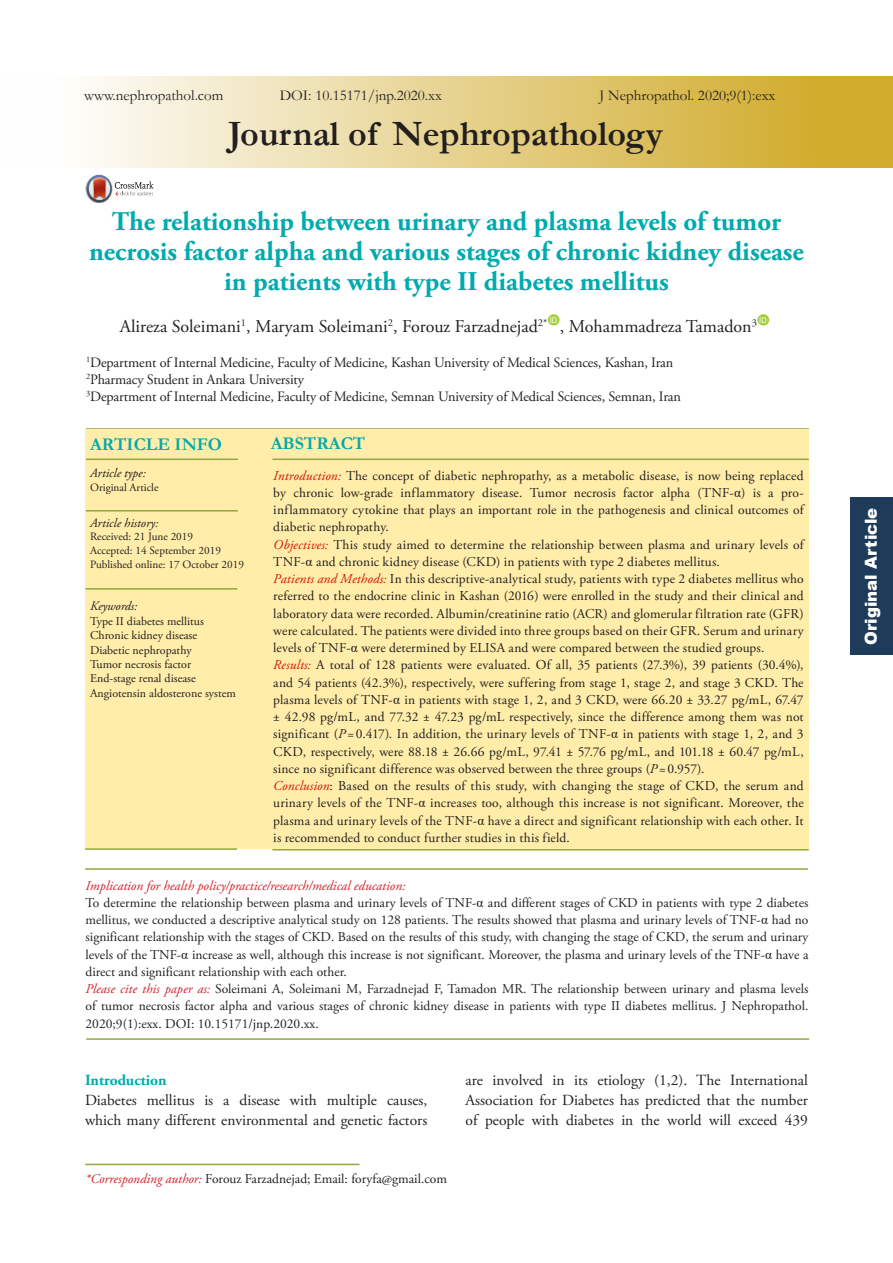
<style>
.page{position:relative;width:893px;height:1263px;background:#fff}
.page>*{position:absolute;margin:0;border:0;box-sizing:border-box;transform-origin:0 0}
.t1{font:700 36px "Garamond";color:#231f20}
.t2{font:700 27px/30px "Adobe Garamond Pro";color:#00aaad;text-align:center}
.t3{font:18px "Adobe Garamond Pro";color:#231f20}
.t4{font:700 18px "Garamond";color:#00aaad}
.t5{font:900 16.5px "Arial";color:#fff}
.Default{font:15.45px/20px "Adobe Garamond Pro";color:#231f20}
.Default-2{font:700 15.45px "Adobe Garamond Pro";color:#00aaad}
.t6{font:15px "Garamond";color:#231f20}
.t7{font:14.25px "Adobe Garamond Pro";letter-spacing:-.01em;color:#231f20}
.abstract{font:13.5px/17.2px "Adobe Garamond Pro";letter-spacing:.005em;color:#231f20;text-align:justify}
.t8{font:italic 13.5px "Adobe Garamond Pro";color:#d1232a}
.t9{font:italic 12.75px "Adobe Garamond Pro";color:#231f20}
.t10{font:12px "Adobe Garamond Pro";color:#231f20}
.t11{font:11.25px "Adobe Garamond Pro";color:#231f20}
.t12{font:7.8px "Arial";color:#fff}
.s1{font-style:italic;color:#d5130c}
.s2{font-family:"Times New Roman"}
.s3{font-style:italic}
.s4{font-style:italic;color:#d1232a}
</style>
<div class="page">
<div style="left:0;top:76px;width:893px;height:92px;background:linear-gradient(to right,#fff,#cea51c)"></div>
<div style="left:548px;top:314px;width:12px;height:11px;background:#a6ce39;border-radius:50%"></div>
<div style="left:757px;top:314px;width:12px;height:11px;background:#a6ce39;border-radius:50%"></div>
<img style="left:85px;top:174px;width:17px;height:22px">
<svg style="left:87px;top:175px;width:67px;height:27px"></svg>
<hr style="left:85px;top:1164px;width:275px;height:1px;background:#90a83d">
<hr style="left:86px;top:428px;width:723px;height:1px;background:#90a83d">
<div style="left:85px;top:429px;width:724px;height:419px;background:#ffeda9"></div>
<hr style="left:86px;top:459px;width:152px;height:1px;background:#90a83d">
<hr style="left:272px;top:459px;width:537px;height:1px;background:#90a83d">
<hr style="left:86px;top:510px;width:152px;height:1px;background:#90a83d">
<hr style="left:85px;top:588px;width:152px;height:2px;background:#90a83d">
<hr style="left:85px;top:868px;width:723px;height:2px;background:#90a83d">
<hr style="left:86px;top:1038px;width:723px;height:2px;background:#90a83d">
<hr style="left:85px;top:848px;width:152px;height:2px;background:#90a83d">
<hr style="left:272px;top:849px;width:537px;height:1px;background:#90a83d">
<div style="left:850px;top:497px;width:43px;height:158px;background:#1e3b5a"></div>
<p class="t6" style="left:84px;top:85px;width:141px">www.nephropathol.com</p>
<p class="t6" style="left:280px;top:85px;width:164px">DOI: 10.15171/jnp.2020.xx</p>
<p class="t6" style="left:599px;top:85px;width:178px">J Nephropathol. 2020;9(1):exx</p>
<p class="t1" style="left:228px;top:109px;width:436px">Journal of Nephropathology</p>
<p class="t2" style="left:89px;top:207px;width:716px">The relationship between urinary and plasma levels of tumor necrosis factor alpha and various stages of chronic kidney disease in patients with type II diabetes mellitus</p>
<p class="t3" style="left:120px;top:315px;width:429px">Alireza Soleimani<sup>1</sup>, Maryam Soleimani<sup>2</sup>, Forouz Farzadnejad<sup>2*</sup></p>
<p class="t12" style="left:550px;top:315px;width:9px">ID</p>
<p class="t3" style="left:560px;top:315px;width:198px">, Mohammadreza Tamadon<sup>3</sup></p>
<p class="t12" style="left:759px;top:315px;width:9px">ID</p>
<p class="t7" style="left:86px;top:354px;width:589px"><sup>1</sup>Department of Internal Medicine, Faculty of Medicine, Kashan University of Medical Sciences, Kashan, Iran</p>
<p class="t7" style="left:86px;top:371px;width:219px"><sup>2</sup>Pharmacy Student in Ankara University</p>
<p class="t7" style="left:86px;top:388px;width:596px"><sup>3</sup>Department of Internal Medicine, Faculty of Medicine, Semnan University of Medical Sciences, Semnan, Iran</p>
<p class="t4" style="left:90px;top:432px;width:134px">ARTICLE INFO</p>
<p class="t9" style="left:90px;top:466px;width:57px">Article type:</p>
<p class="t11" style="left:90px;top:481px;width:70px">Original Article</p>
<p class="t9" style="left:90px;top:515px;width:70px">Article history:</p>
<p class="t11" style="left:90px;top:530px;width:104px">Received: 21 June 2019</p>
<p class="t11" style="left:90px;top:544px;width:132px">Accepted: 14 September 2019</p>
<p class="t11" style="left:90px;top:558px;width:155px">Published online: 17 October 2019</p>
<p class="t9" style="left:90px;top:599px;width:49px">Keywords:</p>
<p class="t10" style="left:90px;top:614px;width:115px">Type II diabetes mellitus</p>
<p class="t10" style="left:90px;top:628px;width:109px">Chronic kidney disease</p>
<p class="t10" style="left:90px;top:642px;width:103px">Diabetic nephropathy</p>
<p class="t10" style="left:90px;top:657px;width:102px">Tumor necrosis factor</p>
<p class="t10" style="left:90px;top:671px;width:107px">End-stage renal disease</p>
<p class="t10" style="left:90px;top:686px;width:147px">Angiotensin aldosterone system</p>
<p class="t4" style="left:271px;top:431px;width:96px">ABSTRACT</p>
<p class="abstract" style="left:273px;top:467px;width:532px"><span class="s1">Introduction:</span> The concept of diabetic nephropathy, as a metabolic disease, is now being replaced by chronic low-grade inflammatory disease. Tumor necrosis factor alpha (TNF-<span class="s2">α</span>) is a pro&shy;inflammatory cytokine that plays an important role in the pathogenesis and clinical outcomes of diabetic nephropathy.</p>
<p class="abstract" style="left:273px;top:536px;width:532px"><span class="s1">Objectives:</span> This study aimed to determine the relationship between plasma and urinary levels of<br>TNF-<span class="s2">α</span> and chronic kidney disease (CKD) in patients with type 2 diabetes mellitus.</p>
<p class="abstract" style="left:273px;top:571px;width:532px"><span class="s1">Patients and Methods:</span> In this descriptive-analytical study, patients with type 2 diabetes mellitus who referred to the endocrine clinic in Kashan (2016) were enrolled in the study and their clinical and laboratory data were recorded. Albumin/creatinine ratio (ACR) and glomerular filtration rate (GFR) were calculated. The patients were divided into three groups based on their GFR. Serum and urinary levels of TNF-<span class="s2">α</span> were determined by ELISA and were compared between the studied groups.</p>
<p class="abstract" style="left:273px;top:657px;width:532px"><span class="s1">Results:</span> A total of 128 patients were evaluated. Of all, 35 patients (27.3%), 39 patients (30.4%), and 54 patients (42.3%), respectively, were suffering from stage 1, stage 2, and stage 3 CKD. The plasma levels of TNF-<span class="s2">α</span> in patients with stage 1, 2, and 3 CKD, were 66.20 ± 33.27 pg/mL, 67.47 ± 42.98 pg/mL, and 77.32 ± 47.23 pg/mL respectively, since the difference among them was not significant (<span class="s3">P</span>=0.417). In addition, the urinary levels of TNF-<span class="s2">α</span> in patients with stage 1, 2, and 3<br>CKD, respectively, were 88.18 ± 26.66 pg/mL, 97.41 ± 57.76 pg/mL, and 101.18 ± 60.47 pg/mL, since no significant difference was observed between the three groups (<span class="s3">P</span>=0.957).</p>
<p class="abstract" style="left:273px;top:778px;width:532px"><span class="s1">Conclusion</span>: Based on the results of this study, with changing the stage of CKD, the serum and urinary levels of the TNF-<span class="s2">α</span> increases too, although this increase is not significant. Moreover, the plasma and urinary levels of the TNF-<span class="s2">α</span> have a direct and significant relationship with each other. It is recommended to conduct further studies in this field.</p>
<p class="t8" style="left:86px;top:877px;width:321px">Implication for health policy/practice/research/medical education:</p>
<p class="abstract" style="left:86px;top:894px;width:724px">To determine the relationship between plasma and urinary levels of TNF-<span class="s2">α</span> and different stages of CKD in patients with type 2 diabetes mellitus, we conducted a descriptive analytical study on 128 patients. The results showed that plasma and urinary levels of TNF-<span class="s2">α</span> had no significant relationship with the stages of CKD. Based on the results of this study, with changing the stage of CKD, the serum and urinary levels of the TNF-<span class="s2">α</span> increase as well, although this increase is not significant. Moreover, the plasma and urinary levels of the TNF-<span class="s2">α</span> have a direct and significant relationship with each other.</p>
<p class="abstract" style="left:86px;top:981px;width:724px"><span class="s4">Please cite this paper as:</span> Soleimani A, Soleimani M, Farzadnejad F, Tamadon MR. The relationship between urinary and plasma levels of tumor necrosis factor alpha and various stages of chronic kidney disease in patients with type II diabetes mellitus. J Nephropathol.<br>2020;9(1):exx. DOI: 10.15171/jnp.2020.xx.</p>
<p class="Default-2" style="left:85px;top:1071px;width:83px">Introduction</p>
<p class="Default" style="left:85px;top:1090px;width:344px">Diabetes mellitus is a disease with multiple causes, which many different environmental and genetic factors</p>
<p class="abstract" style="left:85px;top:1171px;width:364px"><span class="s4">*Corresponding author:</span> Forouz Farzadnejad; Email: foryfa@gmail.com</p>
<p class="Default" style="left:466px;top:1070px;width:344px;text-align:justify">are involved in its etiology (1,2). The International Association for Diabetes has predicted that the number of people with diabetes in the world will exceed 439</p>
<p class="t5" style="left:859px;top:645px;width:138px;rotate:-90deg">Original Article</p>
</div>
